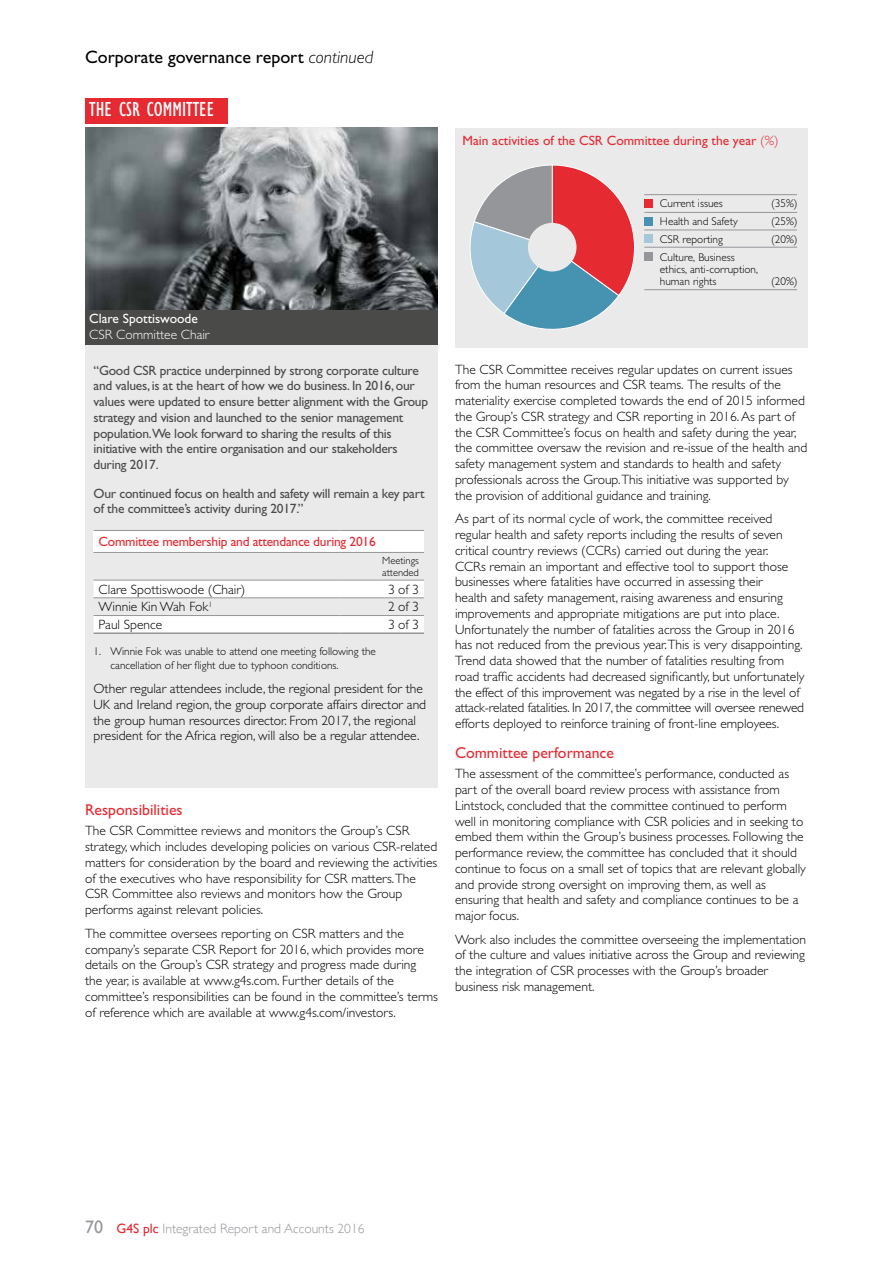
<style>
.page{position:relative;width:893px;height:1263px;background:#fff}
.page>*{position:absolute;margin:0;border:0;box-sizing:border-box;transform-origin:0 0}
.t1{font:condensed 21px "Gill Sans Std";color:#fff}
.t2{font:18px "Gill Sans Std";color:#000}
.t3{font:15.75px "Gill Sans Std";color:#e62a32}
.t4{font:300 13.5px/15.8px "Gill Sans Std";color:#000}
.t5{font:13.5px/15.8px "Gill Sans Std";letter-spacing:-.02em;color:#4a4a49}
.t6{font:13.5px "Gill Sans Std";color:#e62a32}
.t7{font:13.5px "Gill Sans Std";letter-spacing:-.02em;color:#e62a32}
.t8{font:300 13.5px "Gill Sans";color:#94969a}
.t9{font:13.5px "Gill Sans Std";color:#fff}
.t10{font:300 13.5px "Gill Sans Std";color:#fff}
.t11{font:300 11.25px/12px "Gill Sans Std";color:#000}
.t12{font:300 10.5px/12px "Gill Sans Std";color:#000}
.s1{font-weight:300;font-style:italic}
.s2{font-weight:300}
.s3{font-weight:400;font-size:18px}
.s4{font-weight:400;color:#e62a32}
</style>
<div class="page">
<div style="left:85px;top:344px;width:353px;height:444px;background:#eaeaeb"></div>
<div style="left:94px;top:530px;width:330px;height:22px;background:#fff"></div>
<svg style="left:94px;top:581px;width:330px;height:51px"></svg>
<hr style="left:94px;top:530px;width:246px;height:1px;background:#94969a">
<hr style="left:340px;top:530px;width:84px;height:1px;background:#94969a">
<hr style="left:94px;top:552px;width:246px;height:1px;background:#94969a">
<hr style="left:340px;top:552px;width:84px;height:1px;background:#94969a">
<hr style="left:94px;top:580px;width:246px;height:1px;background:#94969a">
<hr style="left:340px;top:580px;width:84px;height:1px;background:#94969a">
<hr style="left:94px;top:597px;width:246px;height:1px;background:#94969a">
<hr style="left:340px;top:597px;width:84px;height:1px;background:#94969a">
<hr style="left:94px;top:615px;width:246px;height:1px;background:#94969a">
<hr style="left:340px;top:615px;width:84px;height:1px;background:#94969a">
<hr style="left:94px;top:632px;width:246px;height:2px;background:#94969a">
<hr style="left:340px;top:632px;width:84px;height:2px;background:#94969a">
<div style="left:455px;top:128px;width:353px;height:219px;background:#eaeaeb"></div>
<svg style="left:470px;top:164px;width:165px;height:166px"></svg>
<div style="left:528px;top:223px;width:48px;height:48px;background:#eaeaeb;border-radius:50%"></div>
<hr style="left:644px;top:194px;width:153px;height:1px;background:#94969a">
<hr style="left:644px;top:212px;width:153px;height:1px;background:#94969a">
<hr style="left:644px;top:230px;width:153px;height:1px;background:#94969a">
<hr style="left:644px;top:247px;width:153px;height:1px;background:#94969a">
<div style="left:644px;top:199px;width:9px;height:9px;background:#e62a32"></div>
<div style="left:644px;top:234px;width:9px;height:9px;background:#a5c7da"></div>
<div style="left:644px;top:217px;width:9px;height:9px;background:#4592b1"></div>
<hr style="left:644px;top:289px;width:153px;height:1px;background:#94969a">
<div style="left:644px;top:252px;width:9px;height:9px;background:#94969a"></div>
<img style="left:85px;top:128px;width:353px;height:182px">
<div style="left:85px;top:98px;width:142px;height:25px;background:#e62a32"></div>
<div style="left:85px;top:310px;width:353px;height:34px;background:#4a4a49"></div>
<h2 class="t2" style="left:85px;top:47px;width:290px">Corporate governance report <span class="s1">continued</span></h2>
<h1 class="t1" style="left:89px;top:98px;width:127px">THE CSR COMMITTEE</h1>
<p class="t6" style="left:462px;top:133px;width:318px">Main activities of the CSR Committee during the year <span class="s2">(%)</span></p>
<p class="t9" style="left:89px;top:311px;width:110px">Clare Spottiswoode</p>
<p class="t10" style="left:89px;top:327px;width:122px">CSR Committee Chair</p>
<p class="t5" style="left:94px;top:362px;width:336px">“Good CSR practice underpinned by strong corporate culture and values, is at the heart of how we do business. In 2016, our values were updated to ensure better alignment with the Group strategy and vision and launched to the senior management population.We look forward to sharing the results of this initiative with the entire organisation and our stakeholders during 2017.</p>
<p class="t5" style="left:94px;top:485px;width:333px">Our continued focus on health and safety will remain a key part of the committee’s activity during 2017.”</p>
<p class="t7" style="left:99px;top:534px;width:279px">Committee membership and attendance during 2016</p>
<p class="t12" style="left:382px;top:554px;width:38px">Meetings attended</p>
<p class="t4" style="left:99px;top:581px;width:148px">Clare Spottiswoode (Chair)</p>
<p class="t4" style="left:388px;top:581px;width:32px">3 of 3</p>
<p class="t4" style="left:99px;top:599px;width:115px">Winnie Kin Wah Fok<sup>1</sup></p>
<p class="t4" style="left:388px;top:599px;width:32px">2 of 3</p>
<p class="t4" style="left:99px;top:617px;width:65px">Paul Spence</p>
<p class="t4" style="left:388px;top:617px;width:32px">3 of 3</p>
<p class="t11" style="left:111px;top:645px;width:267px;line-height:13.5px;text-indent:-17px">1. Winnie Fok was unable to attend one meeting following the cancellation of her flight due to typhoon conditions.</p>
<p class="t4" style="left:94px;top:681px;width:334px">Other regular attendees include, the regional president for the UK and Ireland region, the group corporate affairs director and the group human resources director. From 2017, the regional president for the Africa region, will also be a regular attendee.</p>
<p class="t3" style="left:85px;top:801px;width:99px">Responsibilities</p>
<p class="t4" style="left:85px;top:823px;width:354px">The CSR Committee reviews and monitors the Group’s CSR strategy, which includes developing policies on various CSR-related matters for consideration by the board and reviewing the activities of the executives who have responsibility for CSR matters.The CSR Committee also reviews and monitors how the Group performs against relevant policies.</p>
<p class="t4" style="left:85px;top:925px;width:354px">The committee oversees reporting on CSR matters and the company’s separate CSR Report for 2016, which provides more details on the Group’s CSR strategy and progress made during<br>the year, is available at www.g4s.com. Further details of the committee’s responsibilities can be found in the committee’s terms of reference which are available at www.g4s.com/investors.</p>
<p class="t11" style="left:660px;top:198px;width:65px">Current issues</p>
<p class="t11" style="left:771px;top:198px;width:28px">(35%)</p>
<p class="t11" style="left:660px;top:216px;width:79px">Health and Safety</p>
<p class="t11" style="left:771px;top:216px;width:28px">(25%)</p>
<p class="t11" style="left:660px;top:234px;width:65px">CSR reporting</p>
<p class="t11" style="left:771px;top:234px;width:28px">(20%)</p>
<p class="t11" style="left:660px;top:252px;width:100px">Culture, Business ethics, anti-corruption, human rights</p>
<p class="t11" style="left:771px;top:276px;width:28px">(20%)</p>
<p class="t4" style="left:455px;top:361px;width:354px">The CSR Committee receives regular updates on current issues from the human resources and CSR teams. The results of the materiality exercise completed towards the end of 2015 informed the Group’s CSR strategy and CSR reporting in 2016. As part of the CSR Committee’s focus on health and safety during the year, the committee oversaw the revision and re-issue of the health and safety management system and standards to health and safety professionals across the Group.This initiative was supported by the provision of additional guidance and training.</p>
<p class="t4" style="left:455px;top:511px;width:351px">As part of its normal cycle of work, the committee received regular health and safety reports including the results of seven critical country reviews (CCRs) carried out during the year.<br>CCRs remain an important and effective tool to support those businesses where fatalities have occurred in assessing their<br>health and safety management, raising awareness and ensuring improvements and appropriate mitigations are put into place.<br>Unfortunately the number of fatalities across the Group in 2016 has not reduced from the previous year.This is very disappointing.<br>Trend data showed that the number of fatalities resulting from road traffic accidents had decreased significantly, but unfortunately the effect of this improvement was negated by a rise in the level of attack-related fatalities. In 2017, the committee will oversee renewed efforts deployed to reinforce training of front-line employees.</p>
<p class="t3" style="left:455px;top:744px;width:161px">Committee performance</p>
<p class="t4" style="left:455px;top:766px;width:352px">The assessment of the committee’s performance, conducted as part of the overall board review process with assistance from Lintstock, concluded that the committee continued to perform well in monitoring compliance with CSR policies and in seeking to embed them within the Group’s business processes. Following the performance review, the committee has concluded that it should continue to focus on a small set of topics that are relevant globally and provide strong oversight on improving them, as well as ensuring that health and safety and compliance continues to be a major focus.</p>
<p class="t4" style="left:455px;top:931px;width:352px">Work also includes the committee overseeing the implementation of the culture and values initiative across the Group and reviewing the integration of CSR processes with the Group’s broader business risk management.</p>
<p class="t8" style="left:85px;top:1218px;width:281px"><span class="s3">70</span> <span class="s4">G4S plc</span> Integrated Report and Accounts 2016</p>
</div>
